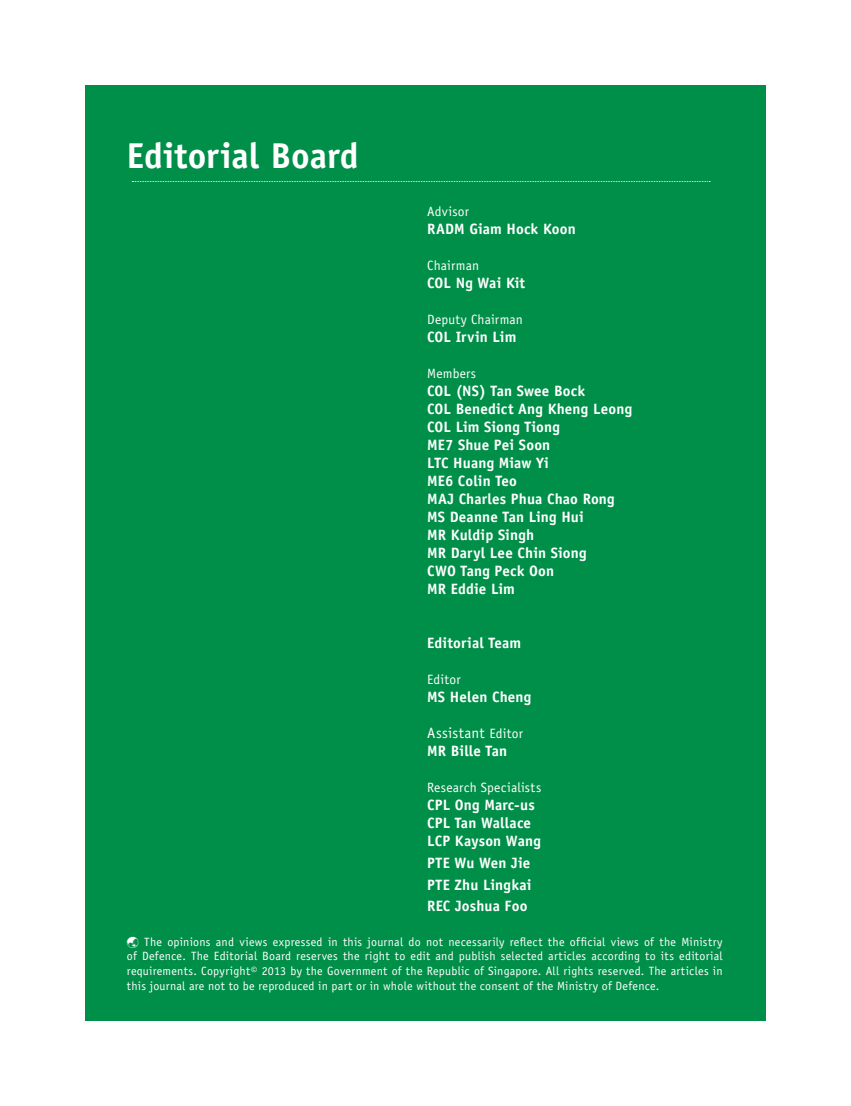
<style>
.page{position:relative;width:851px;height:1106px;background:#fff}
.page>*{position:absolute;margin:0;border:0;box-sizing:border-box;transform-origin:0 0}
.t1{font:700 36px "Officina Sans Std";color:#fff}
.t2{font:700 15px/18px "Officina Sans Std";letter-spacing:.01em;color:#fff}
.t3{font:13.5px "Officina Sans Std";letter-spacing:.015em;color:#fff}
.t4{font:12px/14.5px "Officina Sans Std";letter-spacing:.02em;color:#fff;text-align:justify}
.s1{font-weight:400}
.s2{font-weight:400;font-size:13.5px}
</style>
<div class="page">
<div style="left:86px;top:86px;width:679px;height:934px;background:#008f48"></div>
<svg style="left:132px;top:181px;width:578px;height:1px"></svg>
<h1 class="t1" style="left:127px;top:133px;width:233px">Editorial Board</h1>
<p class="t3" style="left:427px;top:203px;width:43px">Advisor</p>
<p class="t2" style="left:427px;top:220px;width:150px">RADM Giam Hock Koon</p>
<p class="t3" style="left:427px;top:257px;width:53px">Chairman</p>
<p class="t2" style="left:427px;top:274px;width:99px">COL Ng Wai Kit</p>
<p class="t3" style="left:427px;top:311px;width:97px">Deputy Chairman</p>
<p class="t2" style="left:427px;top:328px;width:91px">COL Irvin Lim</p>
<p class="t3" style="left:427px;top:365px;width:50px">Members</p>
<p class="t2" style="left:427px;top:382px;width:206px">COL (NS) Tan Swee Bock<br>COL Benedict Ang Kheng Leong<br>COL Lim Siong Tiong<br>ME7 Shue Pei Soon<br>LTC Huang Miaw Yi<br>ME6 Colin Teo<br>MAJ Charles Phua Chao Rong<br>MS Deanne Tan Ling Hui<br>MR Kuldip Singh<br>MR Daryl Lee Chin Siong<br>CWO Tang Peck Oon<br>MR Eddie Lim</p>
<p class="t2" style="left:427px;top:634px;width:96px">Editorial Team</p>
<p class="t3" style="left:427px;top:671px;width:35px">Editor</p>
<p class="t2" style="left:427px;top:688px;width:106px">MS Helen Cheng</p>
<p class="t2" style="left:427px;top:724px;width:97px"><span class="s1">Assistant</span> <span class="s2">Editor<br></span>MR Bille Tan</p>
<p class="t3" style="left:427px;top:779px;width:116px">Research Specialists</p>
<p class="t2" style="left:427px;top:796px;width:115px">CPL Ong Marc-us<br>CPL Tan Wallace<br>LCP Kayson Wang</p>
<p class="t2" style="left:427px;top:851px;width:106px;line-height:21.8px;text-align:justify">PTE Wu Wen Jie PTE Zhu Lingkai REC Joshua Foo</p>
<p class="t4" style="left:127px;top:934px;width:597px;text-indent:17px">The opinions and views expressed in this journal do not necessarily reflect the official views of the Ministry of Defence. The Editorial Board reserves the right to edit and publish selected articles according to its editorial requirements. Copyright© 2013 by the Government of the Republic of Singapore. All rights reserved. The articles in this journal are not to be reproduced in part or in whole without the consent of the Ministry of Defence.</p>
</div>
